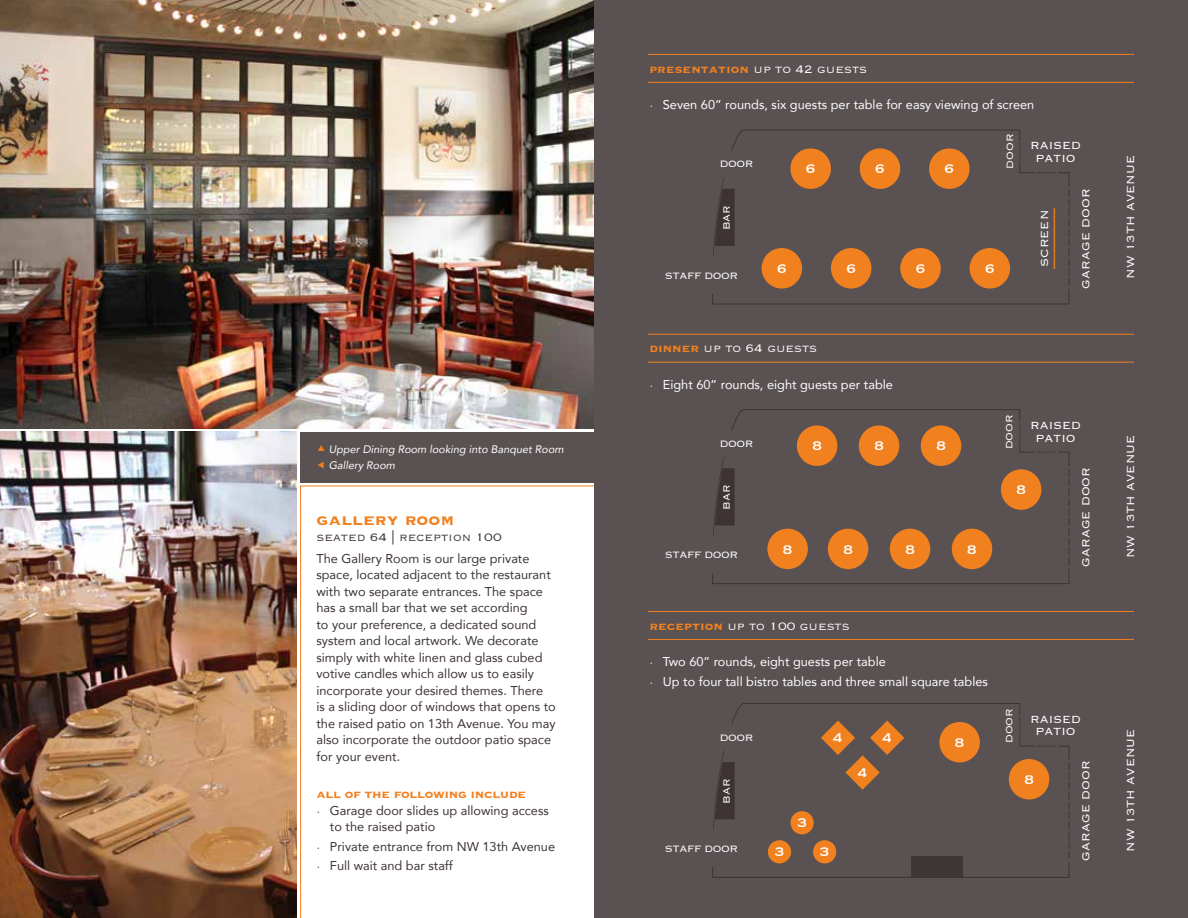
<style>
.page{position:relative;width:1188px;height:918px;background:#fff}
.page>*{position:absolute;margin:0;border:0;box-sizing:border-box;transform-origin:0 0}
.t1{font:700 19.5px "Copperplate";color:#f1801f}
.t2{font:16.5px "Copperplate";color:#fff}
.t3{font:300 14.25px "Copperplate";color:#fff}
.t4{font:700 14.25px "Copperplate";letter-spacing:-.025em;color:#f1801f}
.t5{font:700 14.25px "Copperplate";color:#f1801f}
.t6{font:300 14.25px "Copperplate";color:#3d3333}
.t7{font:300 13.5px/12.8px "Copperplate";letter-spacing:.005em;color:#fff;text-align:center}
.t8{font:12.75px/16.5px "Avenir";color:#3d3333}
.t9{font:12.75px/19.5px "Avenir";color:#fff}
.t10{font:300 12.15px "Copperplate";letter-spacing:-.03em;color:#fff}
.t11{font:italic 10.8px/15.9px "Avenir";color:#fff}
.s1{font-family:"Copperplate";font-weight:300}
.s2{font-weight:300;color:#fff}
.s3{font-weight:700;color:#f1801f}
</style>
<div class="page">
<div style="left:300px;top:432px;width:294px;height:50px;background:#5a5252"></div>
<div style="left:594px;top:0;width:594px;height:918px;background:#5a5252"></div>
<img style="left:0;top:0;width:594px;height:428px">
<img style="left:0;top:431px;width:297px;height:487px">
<hr style="left:648px;top:54px;width:486px;height:1px;background:#f1801f">
<hr style="left:648px;top:82px;width:486px;height:1px;background:#f1801f">
<hr style="left:648px;top:334px;width:486px;height:1px;background:#f1801f">
<hr style="left:648px;top:362px;width:486px;height:1px;background:#f1801f">
<hr style="left:648px;top:611px;width:486px;height:1px;background:#f1801f">
<hr style="left:648px;top:639px;width:486px;height:1px;background:#f1801f">
<svg style="left:712px;top:129px;width:358px;height:176px"></svg>
<svg style="left:712px;top:409px;width:358px;height:175px"></svg>
<svg style="left:712px;top:703px;width:358px;height:175px"></svg>
<svg style="left:300px;top:485px;width:294px;height:433px"></svg>
<p class="t11" style="left:329px;top:441px;width:236px">Upper Dining Room looking into Banquet Room<br>Gallery Room</p>
<h1 class="t1" style="left:316px;top:507px;width:140px">gallery room</h1>
<p class="t6" style="left:316px;top:528px;width:187px">seated 64 | reception 100</p>
<p class="t8" style="left:316px;top:550px;width:241px">The Gallery Room is our large private space, located adjacent to the restaurant with two separate entrances. The space has a small bar that we set according<br>to your preference, a dedicated sound system and local artwork. We decorate simply with white linen and glass cubed votive candles which allow us to easily incorporate your desired themes. There<br>is a sliding door of windows that opens to the raised patio on 13th Avenue. You may also incorporate the outdoor patio space for your event.</p>
<p class="t4" style="left:316px;top:785px;width:211px">all of the following include</p>
<p class="t8" style="left:330px;top:802px;width:220px;text-indent:-14px"><span class="s1">·</span> Garage door slides up allowing access to the raised patio</p>
<p class="t8" style="left:316px;top:836px;width:240px;line-height:19.5px"><span class="s1">·</span> Private entrance from NW 13th Avenue <span class="s1">·</span> Full wait and bar staff</p>
<p class="t5" style="left:649px;top:59px;width:219px">presentation <span class="s2">up to 42 guests</span></p>
<p class="t9" style="left:649px;top:95px;width:386px"><span class="s1">·</span> Seven 60” rounds, six guests per table for easy viewing of screen</p>
<p class="t10" style="left:720px;top:156px;width:9px">door</p>
<p class="t10" style="left:719px;top:230px;width:27px;rotate:-90deg">BAR</p>
<p class="t10" style="left:665px;top:268px;width:49px">staff door</p>
<p class="t2" style="left:806px;top:158px;width:12px">6</p>
<p class="t2" style="left:777px;top:258px;width:12px">6</p>
<p class="t2" style="left:875px;top:158px;width:12px">6</p>
<p class="t2" style="left:846px;top:258px;width:12px">6</p>
<p class="t2" style="left:944px;top:158px;width:12px">6</p>
<p class="t10" style="left:1002px;top:169px;width:35px;rotate:-90deg">door</p>
<p class="t2" style="left:915px;top:258px;width:12px">6</p>
<p class="t2" style="left:985px;top:258px;width:12px">6</p>
<p class="t7" style="left:1030px;top:138px;width:50px">raised patio</p>
<p class="t7" style="left:1037px;top:267px;width:59px;rotate:-90deg">screen</p>
<p class="t7" style="left:1079px;top:289px;width:102px;rotate:-90deg">GARAGE DOOR</p>
<p class="t3" style="left:649px;top:339px;width:169px"><span class="s3">dinner</span> up to 64 guests</p>
<p class="t9" style="left:649px;top:375px;width:245px"><span class="s1">·</span> Eight 60” rounds, eight guests per table</p>
<p class="t10" style="left:720px;top:436px;width:9px">door</p>
<p class="t10" style="left:719px;top:510px;width:27px;rotate:-90deg">BAR</p>
<p class="t10" style="left:665px;top:547px;width:49px">staff door</p>
<p class="t2" style="left:812px;top:435px;width:12px">8</p>
<p class="t2" style="left:874px;top:435px;width:12px">8</p>
<p class="t2" style="left:936px;top:435px;width:12px">8</p>
<p class="t2" style="left:783px;top:538px;width:12px">8</p>
<p class="t2" style="left:843px;top:538px;width:12px">8</p>
<p class="t2" style="left:905px;top:538px;width:12px">8</p>
<p class="t2" style="left:967px;top:538px;width:12px">8</p>
<p class="t10" style="left:1001px;top:449px;width:35px;rotate:-90deg">door</p>
<p class="t7" style="left:1030px;top:418px;width:50px">raised patio</p>
<p class="t2" style="left:1016px;top:479px;width:12px">8</p>
<p class="t7" style="left:1079px;top:567px;width:102px;rotate:-90deg">GARAGE DOOR</p>
<p class="t3" style="left:649px;top:617px;width:202px"><span class="s3">reception</span> up to 100 guests</p>
<p class="t9" style="left:649px;top:652px;width:340px"><span class="s1">·</span> Two 60” rounds, eight guests per table<br><span class="s1">·</span> Up to four tall bistro tables and three small square tables</p>
<p class="t10" style="left:720px;top:729px;width:9px">door</p>
<p class="t10" style="left:719px;top:804px;width:27px;rotate:-90deg">BAR</p>
<p class="t10" style="left:665px;top:841px;width:49px">staff door</p>
<p class="t2" style="left:833px;top:727px;width:12px">4</p>
<p class="t2" style="left:858px;top:761px;width:12px">4</p>
<p class="t2" style="left:882px;top:727px;width:12px">4</p>
<p class="t2" style="left:797px;top:812px;width:12px">3</p>
<p class="t2" style="left:774px;top:841px;width:12px">3</p>
<p class="t2" style="left:820px;top:841px;width:12px">3</p>
<p class="t2" style="left:955px;top:732px;width:12px">8</p>
<p class="t10" style="left:1001px;top:743px;width:35px;rotate:-90deg">door</p>
<p class="t7" style="left:1030px;top:712px;width:50px">raised patio</p>
<p class="t2" style="left:1024px;top:769px;width:12px">8</p>
<p class="t7" style="left:1079px;top:861px;width:102px;rotate:-90deg">GARAGE DOOR</p>
<p class="t7" style="left:1123px;top:279px;width:125px;rotate:-90deg">nw 13th avenue</p>
<p class="t7" style="left:1123px;top:558px;width:125px;rotate:-90deg">nw 13th avenue</p>
<p class="t7" style="left:1123px;top:852px;width:125px;rotate:-90deg">nw 13th avenue</p>
</div>
